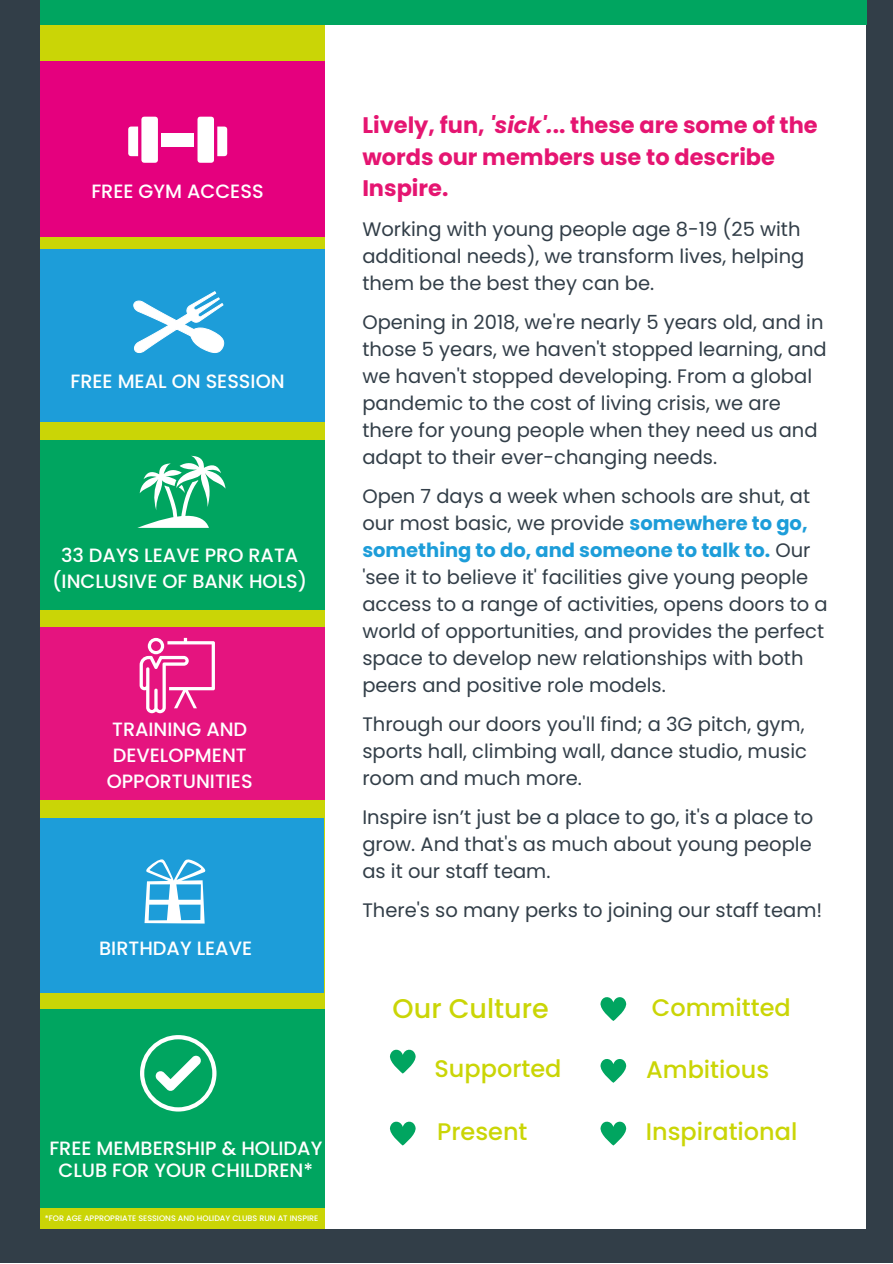
<style>
.page{position:relative;width:893px;height:1264px;background:#fff}
.page>*{position:absolute;margin:0;border:0;box-sizing:border-box;transform-origin:0 0}
.t1{font:500 27px "Poppins";color:#cad506}
.t2{font:500 24px "Poppins";color:#cad506}
.t3{font:700 22.5px/31.5px "Poppins";color:#e51571}
.t4{font:19.5px/27px "Poppins";color:#323e48}
.t5{font:500 19.2px/25.8px "Poppins";color:#fff;text-align:center}
.t6{font:500 7.95px "Poppins";color:#fff}
.s1{font-style:italic}
.s2{font-weight:700;color:#1d9dd9}
</style>
<div class="page">
<div style="left:0;top:24px;width:325px;height:1238px;background:#cad506"></div>
<div style="left:0;top:1229px;width:892px;height:33px;background:#323e48"></div>
<div style="left:866px;top:0;width:26px;height:1262px;background:#323e48"></div>
<svg style="left:389px;top:1049px;width:27px;height:24px"></svg>
<svg style="left:600px;top:997px;width:27px;height:24px"></svg>
<svg style="left:389px;top:1121px;width:27px;height:24px"></svg>
<svg style="left:600px;top:1059px;width:27px;height:23px"></svg>
<svg style="left:600px;top:1121px;width:27px;height:24px"></svg>
<div style="left:0;top:0;width:866px;height:24px;background:#00a560"></div>
<div style="left:30px;top:61px;width:294px;height:175px;background:#e5007e"></div>
<svg style="left:128px;top:126px;width:10px;height:30px"></svg>
<div style="left:161px;top:133px;width:33px;height:13px;background:#fff"></div>
<svg style="left:217px;top:126px;width:10px;height:30px"></svg>
<div style="left:141px;top:117px;width:17px;height:46px;background:#fff;border-radius:3px"></div>
<div style="left:197px;top:117px;width:17px;height:46px;background:#fff;border-radius:3px"></div>
<div style="left:30px;top:249px;width:294px;height:173px;background:#1d9dd9"></div>
<svg style="left:133px;top:291px;width:92px;height:62px"></svg>
<div style="left:30px;top:440px;width:294px;height:169px;background:#00a560"></div>
<svg style="left:137px;top:456px;width:88px;height:72px"></svg>
<div style="left:30px;top:626px;width:294px;height:173px;background:#e5147f"></div>
<div style="left:30px;top:817px;width:293px;height:175px;background:#1d9dd9"></div>
<svg style="left:144px;top:859px;width:62px;height:64px"></svg>
<div style="left:32px;top:1009px;width:293px;height:198px;background:#00a560"></div>
<svg style="left:140px;top:1035px;width:76px;height:76px"></svg>
<div style="left:0;top:0;width:39px;height:1262px;background:#323e48"></div>
<svg style="left:140px;top:638px;width:75px;height:75px"></svg>
<p class="t5" style="left:91px;top:178px;width:174px">FREE GYM ACCESS</p>
<p class="t5" style="left:70px;top:369px;width:216px">FREE MEAL ON SESSION</p>
<p class="t5" style="left:52px;top:542px;width:257px">33 DAYS LEAVE PRO RATA (INCLUSIVE OF BANK HOLS)</p>
<p class="t5" style="left:107px;top:716px;width:147px">TRAINING AND<br>DEVELOPMENT<br>OPPORTUNITIES</p>
<p class="t5" style="left:99px;top:934px;width:154px">BIRTHDAY LEAVE</p>
<p class="t5" style="left:49px;top:1136px;width:274px;line-height:22.5px">FREE MEMBERSHIP &amp; HOLIDAY<br>CLUB FOR YOUR CHILDREN*</p>
<p class="t6" style="left:45px;top:1212px;width:275px">*FOR AGE APPROPRIATE SESSIONS AND HOLIDAY CLUBS RUN AT INSPIRE</p>
<p class="t3" style="left:362px;top:109px;width:457px">Lively, fun, <span class="s1">'sick'.</span>.. these are some of the words our members use to describe<br>Inspire.</p>
<p class="t4" style="left:362px;top:215px;width:443px">Working with young people age 8-19 (25 with additional needs), we transform lives, helping them be the best they can be.</p>
<p class="t4" style="left:362px;top:308px;width:466px">Opening in 2018, we're nearly 5 years old, and in those 5 years, we haven't stopped learning, and we haven't stopped developing. From a global pandemic to the cost of living crisis, we are there for young people when they need us and adapt to their ever-changing needs.</p>
<p class="t4" style="left:362px;top:482px;width:467px">Open 7 days a week when schools are shut, at our most basic, we provide <span class="s2">somewhere to go, something to do, and someone to talk to.</span> Our 'see it to believe it' facilities give young people access to a range of activities, opens doors to a world of opportunities, and provides the perfect space to develop new relationships with both peers and positive role models.</p>
<p class="t4" style="left:362px;top:710px;width:446px">Through our doors you'll find; a 3G pitch, gym, sports hall, climbing wall, dance studio, music room and much more.</p>
<p class="t4" style="left:362px;top:803px;width:452px;text-align:justify">Inspire isn’t just be a place to go, it's a place to grow. And that's as much about young people as it our staff team.</p>
<p class="t4" style="left:362px;top:896px;width:461px">There's so many perks to joining our staff team!</p>
<h1 class="t1" style="left:392px;top:989px;width:158px">Our Culture</h1>
<p class="t2" style="left:651px;top:991px;width:140px">Committed</p>
<p class="t2" style="left:434px;top:1051px;width:129px">Supported</p>
<p class="t2" style="left:646px;top:1052px;width:125px">Ambitious</p>
<p class="t2" style="left:437px;top:1114px;width:92px">Present</p>
<p class="t2" style="left:646px;top:1114px;width:153px">Inspirational</p>
</div>
